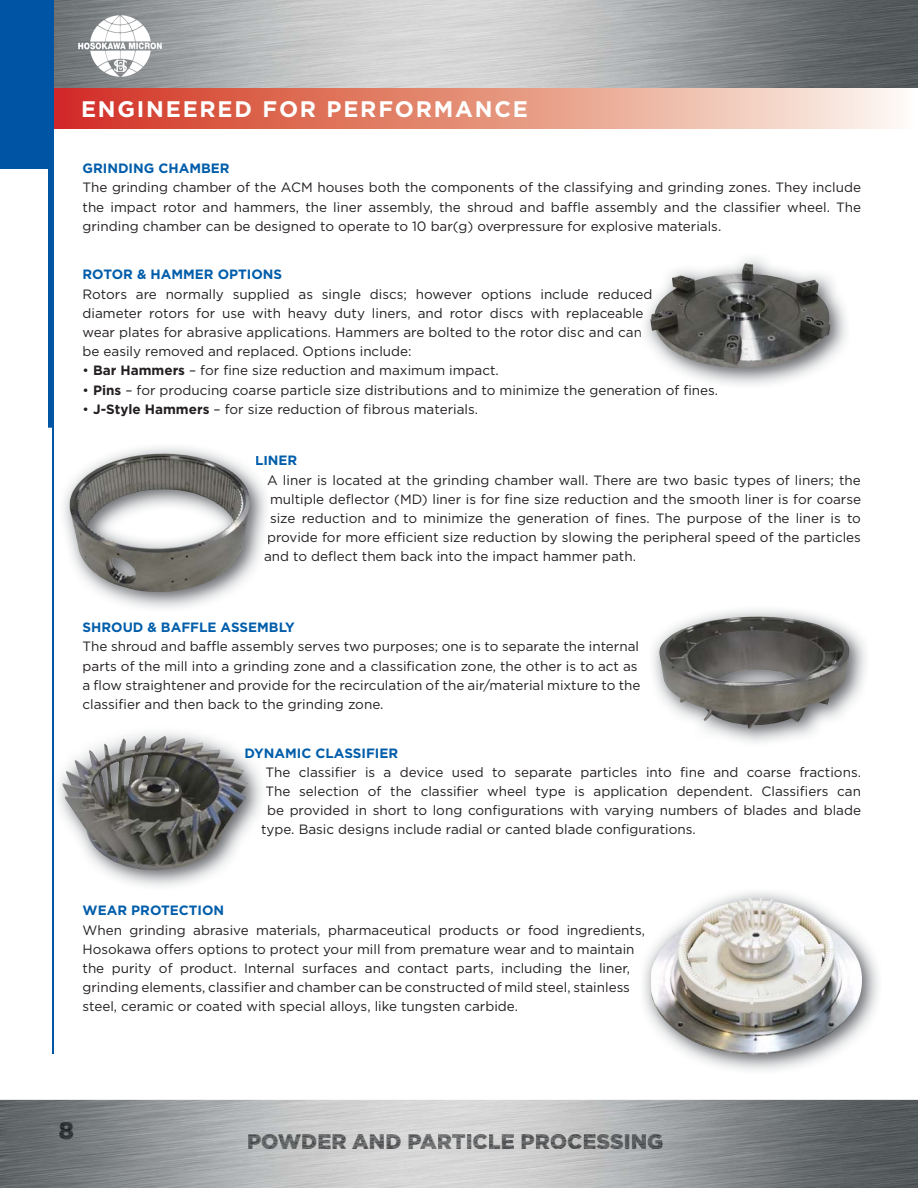
<style>
.page{position:relative;width:918px;height:1188px;background:#fff}
.page>*{position:absolute;margin:0;border:0;box-sizing:border-box;transform-origin:0 0}
.t1{font:900 24px "Gotham";color:#1b1f21}
.t2{font:700 22.5px "Gotham";letter-spacing:.08em;color:#fff}
.t3{font:900 21px "Gotham";color:#565759}
.t4{font:13.5px/19.2px "Gotham";color:#231f20}
.t5{font:700 13.5px "Gotham";color:#005daa}
.s1{font-weight:700}
.s2{color:#434547}
.s3{color:#4b4d4f}
.s4{color:#4b4d4e}
.s5{color:#4f5052}
.s6{color:#4c4d4f}
.s7{color:#505153}
.s8{color:#515253}
.s9{color:#515254}
.s10{color:#565758}
.s11{color:#555657}
.s12{color:#535456}
.s13{color:#535556}
.s14{color:#4c4d4e}
.s15{color:#4b4c4d}
.s16{color:#4b4c4e}
.s17{color:#4a4c4d}
.s18{color:#46484a}
.s19{color:#454849}
</style>
<div class="page">
<img style="left:0;top:1100px;width:918px;height:88px">
<img style="left:54px;top:0;width:864px;height:88px">
<div style="left:0;top:0;width:54px;height:168px;background:#0054a4"></div>
<hr style="left:52px;top:0;width:2px;height:1053px;background:#0054a4">
<div style="left:48px;top:0;width:6px;height:428px;background:#0054a4"></div>
<img style="left:60px;top:1122px;width:13px;height:18px">
<img style="left:71px;top:10px;width:95px;height:71px">
<img style="left:248px;top:1134px;width:414px;height:15px">
<svg style="left:54px;top:88px;width:844px;height:41px;background:#e5907e"></svg>
<img style="left:645px;top:258px;width:201px;height:127px">
<svg style="left:645px;top:289px;width:5px;height:12px"></svg>
<img style="left:650px;top:263px;width:95px;height:69px">
<img style="left:63px;top:447px;width:203px;height:162px">
<img style="left:256px;top:456px;width:10px;height:9px">
<svg style="left:265px;top:552px;width:1px;height:12px"></svg>
<img style="left:70px;top:454px;width:92px;height:82px">
<img style="left:653px;top:610px;width:213px;height:133px">
<img style="left:659px;top:617px;width:101px;height:81px">
<img style="left:58px;top:732px;width:204px;height:154px">
<img style="left:246px;top:748px;width:16px;height:10px">
<img style="left:104px;top:736px;width:60px;height:20px">
<img style="left:643px;top:892px;width:236px;height:179px">
<svg style="left:643px;top:925px;width:2px;height:12px"></svg>
<img style="left:651px;top:898px;width:213px;height:156px">
<h2 class="t2" style="left:81px;top:96px;width:448px">ENGINEERED FOR PERFORMANCE</h2>
<p class="t5" style="left:83px;top:161px;width:149px">GRINDING CHAMBER</p>
<p class="t4" style="left:83px;top:178px;width:780px;text-align:justify">The grinding chamber of the ACM houses both the components of the classifying and grinding zones. They include the impact rotor and hammers, the liner assembly, the shroud and baffle assembly and the classifier wheel. The grinding chamber can be designed to operate to 10 bar(g) overpressure for explosive materials.</p>
<p class="t5" style="left:83px;top:267px;width:201px">ROTOR &amp; HAMMER OPTIONS</p>
<p class="t4" style="left:83px;top:284px;width:572px">Rotors are normally supplied as single discs; however options include reduced diameter rotors for use with heavy duty liners, and rotor discs with replaceable wear plates for abrasive applications. Hammers are bolted to the rotor disc and can be easily removed and replaced. Options include:</p>
<p class="t4" style="left:83px;top:361px;width:418px">• <span class="s1">Bar Hammers</span> – for fine size reduction and maximum impact.</p>
<p class="t4" style="left:83px;top:380px;width:637px">• <span class="s1">Pins</span> – for producing coarse particle size distributions and to minimize the generat on of fines.</p>
<p class="t4" style="left:83px;top:399px;width:397px">• <span class="s1">J-Style Hammers</span> – for size reduction of fibrous materials.</p>
<p class="t5" style="left:255px;top:453px;width:44px">LINER</p>
<p class="t4" style="left:267px;top:470px;width:595px">A liner is located at the grinding chamber wall. There are two basic types of liners; the</p>
<p class="t4" style="left:270px;top:489px;width:593px">multiple deflector (MD) liner is for fine size reduction and the smooth liner is for coarse</p>
<p class="t4" style="left:270px;top:508px;width:592px">size reduction and to minimize the generation of fines. The purpose of the liner is to</p>
<p class="t4" style="left:267px;top:528px;width:595px">provide for more efficient size reduction by slowing the peripheral speed of the particles</p>
<p class="t4" style="left:264px;top:547px;width:373px">and to deflect them back into the impact hammer path.</p>
<p class="t4" style="left:641px;top:380px;width:5px">i</p>
<p class="t5" style="left:83px;top:620px;width:214px">SHROUD &amp; BAFFLE ASSEMBLY</p>
<p class="t4" style="left:83px;top:637px;width:559px">The shroud and baffle assembly serves two purposes; one is to separate the internal parts of the mill into a grinding zone and a classification zone, the other is to act as a flow straightener and provide for the recirculation of the air/material mixture to the classifier and then back to the grinding zone.</p>
<p class="t5" style="left:245px;top:745px;width:155px">DYNAMIC CLASSIFIER</p>
<p class="t4" style="left:266px;top:762px;width:597px">The classifier is a device used to separate particles into fine and coarse fractions.</p>
<p class="t4" style="left:266px;top:781px;width:597px">The selection of the classifier wheel type is application dependent. Classifiers can</p>
<p class="t4" style="left:267px;top:801px;width:596px">be provided in short to long configurations with varying numbers of blades and blade</p>
<p class="t4" style="left:261px;top:820px;width:436px">type. Basic designs include radial or canted blade configurations.</p>
<p class="t5" style="left:83px;top:903px;width:143px">WEAR PROTECTION</p>
<p class="t4" style="left:83px;top:920px;width:564px">When grinding abrasive materials, pharmaceutical products or food ingredients, Hosokawa offers options to protect your mill from premature wear and to maintain the purity of product. Internal surfaces and contact parts, including the liner, grinding elements, classifier and chamber can be constructed of mild steel, stainless steel, ceramic or coated with special alloys, like tungsten carbide.</p>
<h1 class="t1" style="left:59px;top:1117px;width:17px">8</h1>
<h3 class="t3" style="left:247px;top:1129px;width:418px"><span class="s2">P</span><span class="s3">O</span><span class="s4">W</span><span class="s5">D</span><span class="s6">E</span><span class="s7">R</span> <span class="s8">A</span><span class="s9">ND</span> <span class="s10">P</span>A<span class="s11">R</span>T<span class="s12">I</span>C<span class="s13">L</span><span class="s8">E</span> <span class="s12">P</span><span class="s7">R</span><span class="s6">O</span><span class="s14">C</span><span class="s15">E</span><span class="s16">S</span><span class="s17">S</span><span class="s18">I</span><span class="s2">N</span><span class="s19">G</span></h3>
</div>
